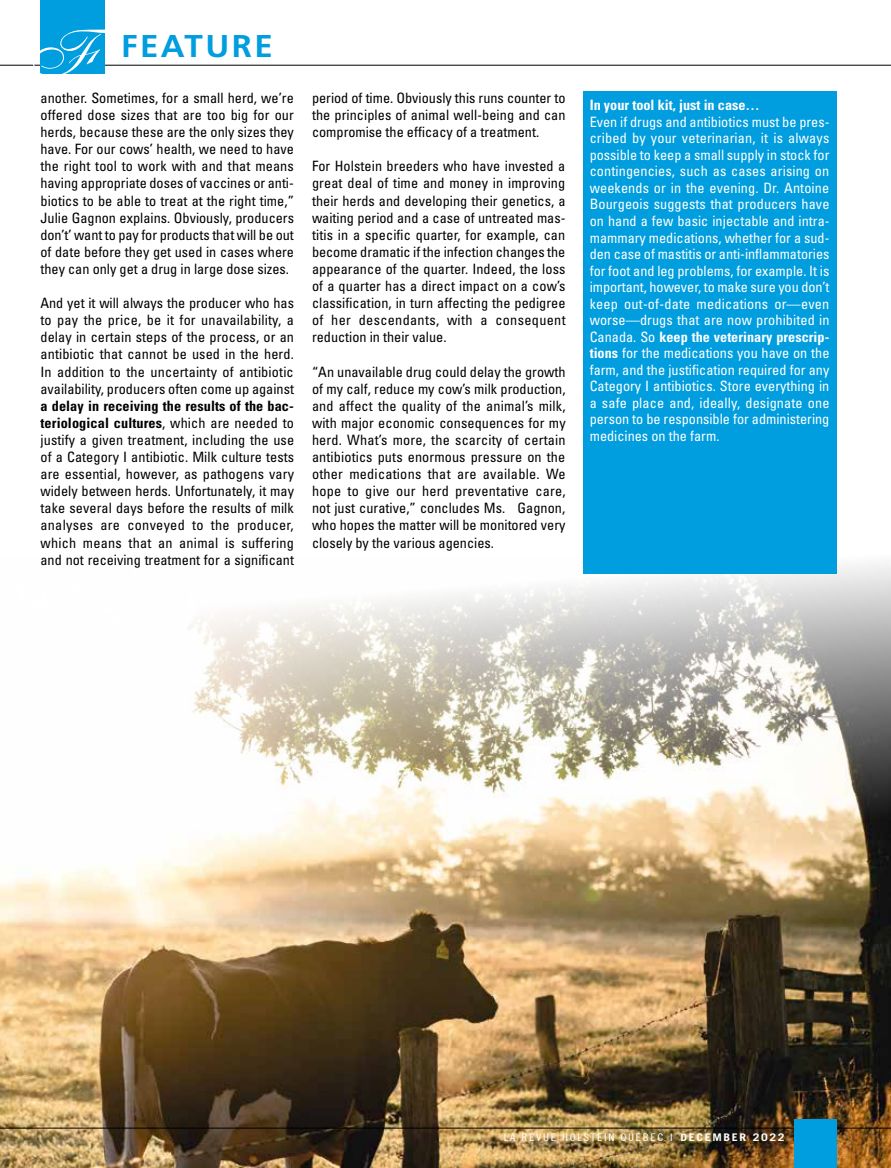
<style>
.page{position:relative;width:891px;height:1168px;background:#fff}
.page>*{position:absolute;margin:0;border:0;box-sizing:border-box;transform-origin:0 0}
.t1{font:700 31.5px "Frutiger";letter-spacing:.075em;color:#009ddf;scale:1.05 1}
.t2{font:condensed 14.25px/17.1px "Univers";color:#000;text-align:justify}
.t3{font:condensed 14.25px/16.5px "Univers";color:#fff}
.t4{font:700 condensed 14.25px "Univers";color:#fff}
.t5{font:10.5px "Trade Gothic Cond Eighteen";letter-spacing:.135em;color:#fff;scale:1.15 1}
.s1{font-family:"Shelley Allegro Script";font-weight:400;font-size:67.05px;color:#fff}
.s2{font-weight:700}
.s3{font-family:"Trade Gothic"}
.s4{font-family:"Trade Gothic";font-weight:700}
</style>
<div class="page">
<img style="left:0;top:563px;width:891px;height:605px">
<hr style="left:0;top:1128px;width:891px;height:1px;background:#000">
<div style="left:794px;top:1119px;width:43px;height:49px;background:#009ddf"></div>
<hr style="left:0;top:65px;width:891px;height:1px;background:#000">
<div style="left:40px;top:0;width:65px;height:74px;background:#009ddf"></div>
<div style="left:583px;top:91px;width:254px;height:483px;background:#009ddf"></div>
<h1 class="t1" style="left:22px;top:28px;width:240px"><span class="s1">F</span> FEATURE</h1>
<p class="t2" style="left:40px;top:89px;width:255px">another. Sometimes, for a small herd, we’re offered dose sizes that are too big for our herds, because these are the only sizes they have. For our cows’ health, we need to have the right tool to work with and that means having appropriate doses of vaccines or anti&shy;biotics to be able to treat at the right time,” Julie Gagnon explains. Obviously, producers don’t’ want to pay for products that will be out of date before they get used in cases where they can only get a drug in large dose sizes.</p>
<p class="t2" style="left:40px;top:294px;width:255px">And yet it will always the producer who has to pay the price, be it for unavailability, a delay in certain steps of the process, or an antibiotic that cannot be used in the herd.<br>In addition to the uncertainty of antibiotic availability, producers often come up against</p>
<p class="t2" style="left:40px;top:397px;width:255px"><span class="s2">a delay in receiving the results of the bac&shy;teriological cultures</span>, which are needed to justify a given treatment, including the use of a Category I antibiotic. Milk culture tests are essential, however, as pathogens vary widely between herds. Unfortunately, it may take several days before the results of milk analyses are conveyed to the producer, which means that an animal is suffering and not receiving treatment for a significant</p>
<p class="t2" style="left:312px;top:89px;width:255px">period of time. Obviously this runs counter to the principles of animal well-being and can compromise the efficacy of a treatment.</p>
<p class="t2" style="left:312px;top:157px;width:255px">For Holstein breeders who have invested a great deal of time and money in improving their herds and developing their genetics, a waiting period and a case of untreated mas&shy;titis in a specific quarter, for example, can become dramatic if the infection changes the appearance of the quarter. Indeed, the loss of a quarter has a direct impact on a cow’s classification, in turn affecting the pedigree of her descendants, with a consequent reduction in their value.</p>
<p class="t2" style="left:312px;top:362px;width:255px">“An unavailable drug could delay the growth of my calf, reduce my cow’s milk production, and affect the quality of the animal’s milk, with major economic consequences for my herd. What’s more, the scarcity of certain antibiotics puts enormous pressure on the other medications that are available. We hope to give our herd preventative care, not just curative,” concludes Ms. Gagnon, who hopes the matter will be monitored very closely by the various agencies.</p>
<p class="t4" style="left:590px;top:97px;width:172px">In your tool kit, just in case…</p>
<p class="t3" style="left:590px;top:113px;width:241px">Even if drugs and antibiotics must be pres&shy;cribed by your veterinarian, it is always possible to keep a small supply in stock for contingencies, such as cases arising on weekends or in the evening. Dr. Antoine Bourgeois suggests that producers have on hand a few basic injectable and intra&shy;mammary medications, whether for a sud&shy;den case of mastitis or anti-inflammatories for foot and leg problems, for example. It is important, however, to make sure you don’t keep out-of-date medications or—even worse—drugs that are now prohibited in Canada. So <span class="s2">keep the veterinary prescrip&shy;tions</span> for the medications you have on the farm, and the justification required for any Category I antibiotics. Store everything in a safe place and, ideally, designate one person to be responsible for administering medicines on the farm.</p>
<p class="t5" style="left:504px;top:1131px;width:245px">LA REVUE HOLSTEIN QUÉBEC <span class="s3">I</span> <span class="s4">DECEMBER 2022</span></p>
</div>
